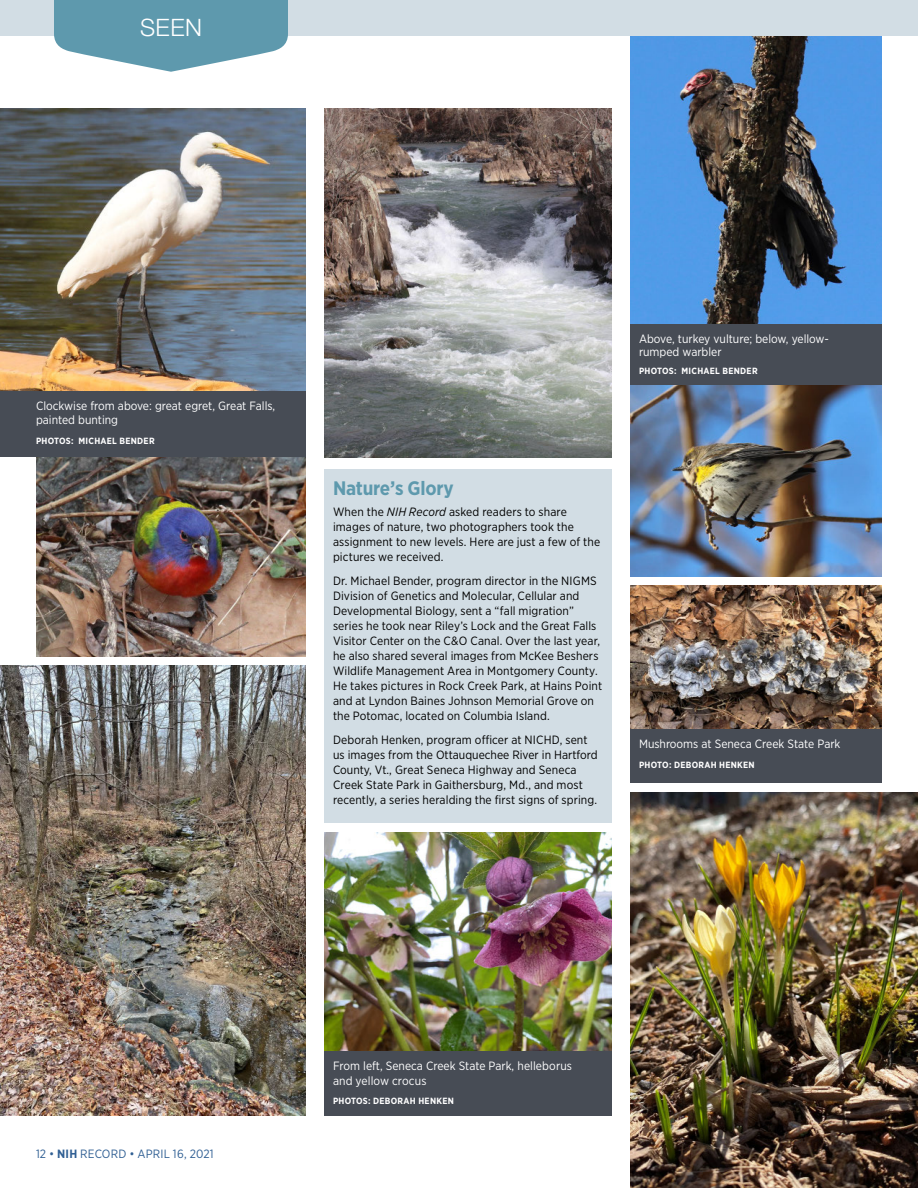
<style>
.page{position:relative;width:918px;height:1188px;background:#fff}
.page>*{position:absolute;margin:0;border:0;box-sizing:border-box;transform-origin:0 0}
.Page_jump{font:300 24px "Helvetica Neue LT Std";color:#fff}
.Head__Seen{font:700 19.5px "Gotham Narrow";letter-spacing:-.01em;color:#5e99ad}
.Body_2__Briefs_and_S{font:12px/15px "Gotham Narrow";letter-spacing:.01em;color:#000}
.Photo_caption_revers{font:12px/13.5px "Gotham Narrow";color:#fff}
.t1{font:12px "Gotham Narrow";letter-spacing:.01em;color:#316094}
.Photo_credit_reverse{font:700 9px "Gotham Narrow";letter-spacing:.03em;color:#fff}
.Photo_caption_revers-2{font:700 9px "Gotham Narrow";letter-spacing:.03em;color:#fff}
.s1{font-style:italic}
.s2{font-weight:700}
</style>
<div class="page">
<img style="left:630px;top:384px;width:252px;height:193px">
<img style="left:630px;top:35px;width:252px;height:289px">
<div style="left:0;top:0;width:918px;height:35px;background:#d2dde4"></div>
<div style="left:324px;top:469px;width:288px;height:354px;background:#d2dde4"></div>
<img style="left:630px;top:792px;width:288px;height:396px">
<img style="left:36px;top:458px;width:270px;height:199px">
<svg style="left:54px;top:0;width:234px;height:72px"></svg>
<img style="left:324px;top:108px;width:288px;height:349px">
<img style="left:0;top:108px;width:306px;height:284px">
<img style="left:324px;top:833px;width:288px;height:218px">
<img style="left:0;top:666px;width:306px;height:450px">
<img style="left:630px;top:585px;width:252px;height:144px">
<div style="left:0;top:392px;width:306px;height:66px;background:#474c55"></div>
<div style="left:630px;top:729px;width:252px;height:54px;background:#474c55"></div>
<div style="left:630px;top:324px;width:252px;height:60px;background:#474c55"></div>
<div style="left:324px;top:1051px;width:288px;height:65px;background:#474c55"></div>
<p class="Page_jump" style="left:140px;top:13px;width:63px">SEEN</p>
<p class="Photo_caption_revers" style="left:36px;top:399px;width:241px">Clockwise from above: great egret, Great Falls, painted bunting</p>
<p class="Photo_credit_reverse" style="left:36px;top:435px;width:120px">PHOTOS: MICHAEL BENDER</p>
<p class="Photo_caption_revers" style="left:639px;top:331px;width:192px">Above, turkey vulture; below, yellow&shy;rumped warbler</p>
<p class="Photo_caption_revers-2" style="left:639px;top:365px;width:120px">PHOTOS: MICHAEL BENDER</p>
<p class="Head__Seen" style="left:333px;top:476px;width:122px">Nature’s Glory</p>
<p class="Body_2__Briefs_and_S" style="left:333px;top:504px;width:269px">When the <span class="s1">NIH Record</span> asked readers to share images of nature, two photographers took the assignment to new levels. Here are just a few of the pictures we received.</p>
<p class="Body_2__Briefs_and_S" style="left:333px;top:573px;width:271px">Dr. Michael Bender, program director in the NIGMS Division of Genetics and Molecular, Cellular and Developmental Biology, sent a “fall migration” series he took near Riley’s Lock and the Great Falls Visitor Center on the C&amp;O Canal. Over the last year, he also shared several images from McKee Beshers Wildlife Management Area in Montgomery County.<br>He takes pictures in Rock Creek Park, at Hains Point and at Lyndon Baines Johnson Memorial Grove on the Potomac, located on Columbia Island.</p>
<p class="Body_2__Briefs_and_S" style="left:333px;top:732px;width:266px">Deborah Henken, program officer at NICHD, sent us images from the Ottauquechee River in Hartford County, Vt., Great Seneca Highway and Seneca Creek State Park in Gaithersburg, Md., and most recently, a series heralding the first signs of spring.</p>
<p class="Photo_caption_revers" style="left:639px;top:736px;width:203px">Mushrooms at Seneca Creek State Park</p>
<p class="Photo_credit_reverse" style="left:639px;top:759px;width:117px">PHOTO: DEBORAH HENKEN</p>
<p class="t1" style="left:36px;top:1146px;width:179px">12 • <span class="s2">NIH</span> RECORD • APRIL 16, 2021</p>
<p class="Photo_caption_revers" style="left:333px;top:1058px;width:241px;line-height:15px">From left, Seneca Creek State Park, helleborus and yellow crocus</p>
<p class="Photo_credit_reverse" style="left:333px;top:1095px;width:122px">PHOTOS: DEBORAH HENKEN</p>
</div>
